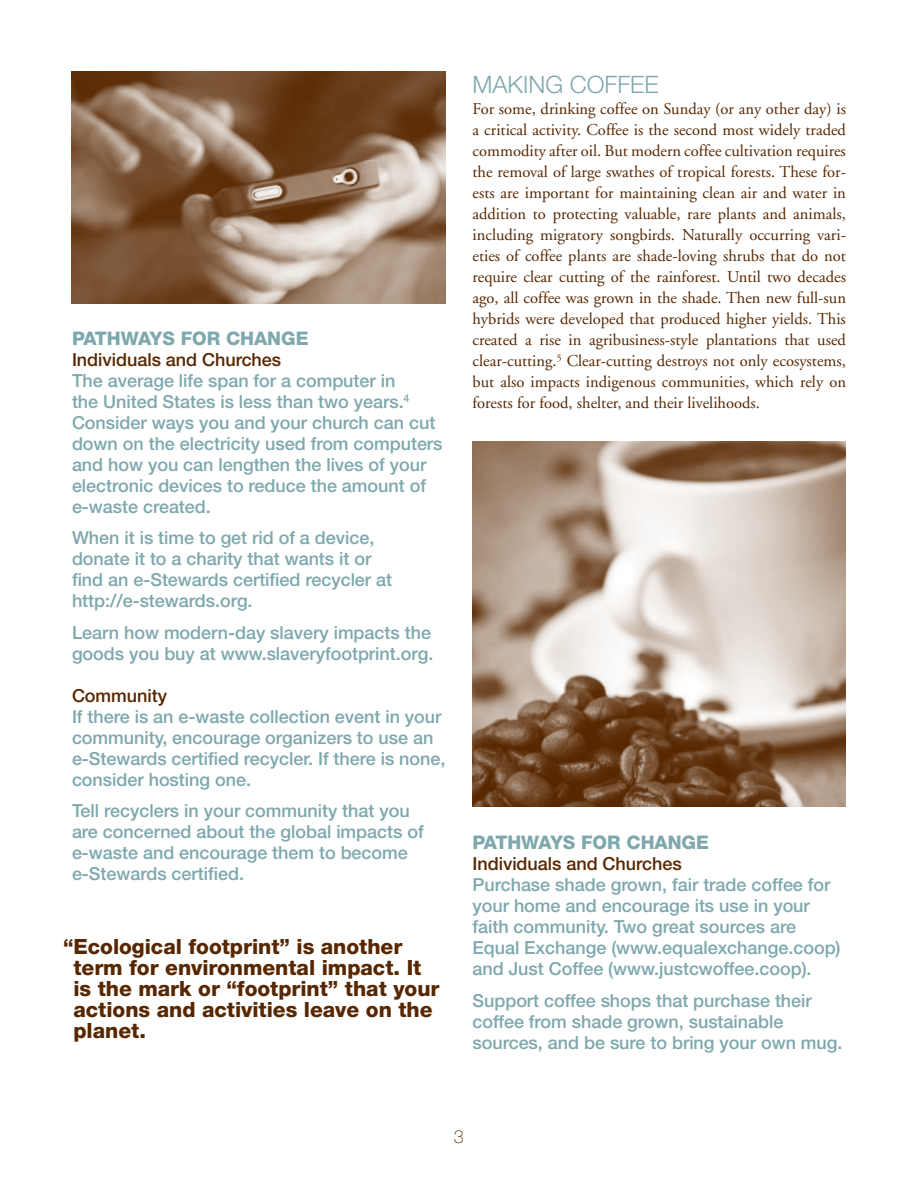
<style>
.page{position:relative;width:918px;height:1188px;background:#fff}
.page>*{position:absolute;margin:0;border:0;box-sizing:border-box;transform-origin:0 0}
.t1{font:300 24px "Helvetica Neue";color:#7ea8ad}
.t2{font:800 21px/21px "Helvetica Neue";color:#572700}
.t3{font:800 18.75px "Helvetica Neue";color:#7ea8ad}
.t4{font:500 18px/21px "Helvetica Neue";color:#7ea8ad}
.t5{font:500 18px "Helvetica Neue";color:#572700}
.t6{font:100 18px "Helvetica Neue";color:#572700}
.t7{font:16.5px/21px "Adobe Garamond";color:#572700;text-align:justify}
</style>
<div class="page">
<img style="left:72px;top:72px;width:374px;height:231px">
<img style="left:472px;top:441px;width:374px;height:366px">
<p class="t3" style="left:72px;top:327px;width:238px">Pathways for Change</p>
<p class="t5" style="left:72px;top:348px;width:211px">Individuals and Churches</p>
<p class="t4" style="left:72px;top:370px;width:372px">The average life span for a computer in<br>the United States is less than two years.<sup>4<br></sup>Consider ways you and your church can cut down on the electricity used from computers and how you can lengthen the lives of your electronic devices to reduce the amount of e-waste created.</p>
<p class="t4" style="left:72px;top:527px;width:322px">When it is time to get rid of a device, donate it to a charity that wants it or find an e-Stewards certified recycler at http://e-stewards.org.</p>
<p class="t4" style="left:72px;top:622px;width:363px">Learn how modern-day slavery impacts the goods you buy at www.slaveryfootprint.org.</p>
<p class="t5" style="left:72px;top:684px;width:97px">Community</p>
<p class="t4" style="left:72px;top:706px;width:375px">If there is an e-waste collection event in your community, encourage organizers to use an e-Stewards certified recycler. If there is none, consider hosting one.</p>
<p class="t4" style="left:72px;top:800px;width:353px">Tell recyclers in your community that you are concerned about the global impacts of e-waste and encourage them to become e-Stewards certified.</p>
<p class="t2" style="left:73px;top:936px;width:368px;text-indent:-10px">“ Ecological footprint” is another term for environmental impact. It is the mark or “footprint” that your actions and activities leave on the planet.</p>
<h1 class="t1" style="left:472px;top:70px;width:188px">MAKING COFFEE</h1>
<p class="t7" style="left:472px;top:99px;width:375px">For some, drinking coffee on Sunday (or any other day) is a critical activity. Coffee is the second most widely traded commodity after oil. But modern coffee cultivation requires the removal of large swathes of tropical forests. These for&shy;ests are important for maintaining clean air and water in addition to protecting valuable, rare plants and animals, including migratory songbirds. Naturally occurring vari&shy;eties of coffee plants are shade-loving shrubs that do not require clear cutting of the rainforest. Until two decades ago, all coffee was grown in the shade. Then new full-sun hybrids were developed that produced higher yields. This created a rise in agribusiness-style plantations that used clear-cutting.<sup>5</sup> Clear-cutting destroys not only ecosystems, but also impacts indigenous communities, which rely on forests for food, shelter, and their livelihoods.</p>
<p class="t3" style="left:472px;top:831px;width:238px">Pathways for Change</p>
<p class="t5" style="left:472px;top:853px;width:211px">Individuals and Churches</p>
<p class="t4" style="left:472px;top:874px;width:370px">Purchase shade grown, fair trade coffee for your home and encourage its use in your faith community. Two great sources are Equal Exchange (www.equalexchange.coop) and Just Coffee (www.justcwoffee.coop).</p>
<p class="t4" style="left:472px;top:990px;width:371px">Support coffee shops that purchase their coffee from shade grown, sustainable sources, and be sure to bring your own mug.</p>
<p class="t6" style="left:454px;top:1126px;width:12px">3</p>
</div>
